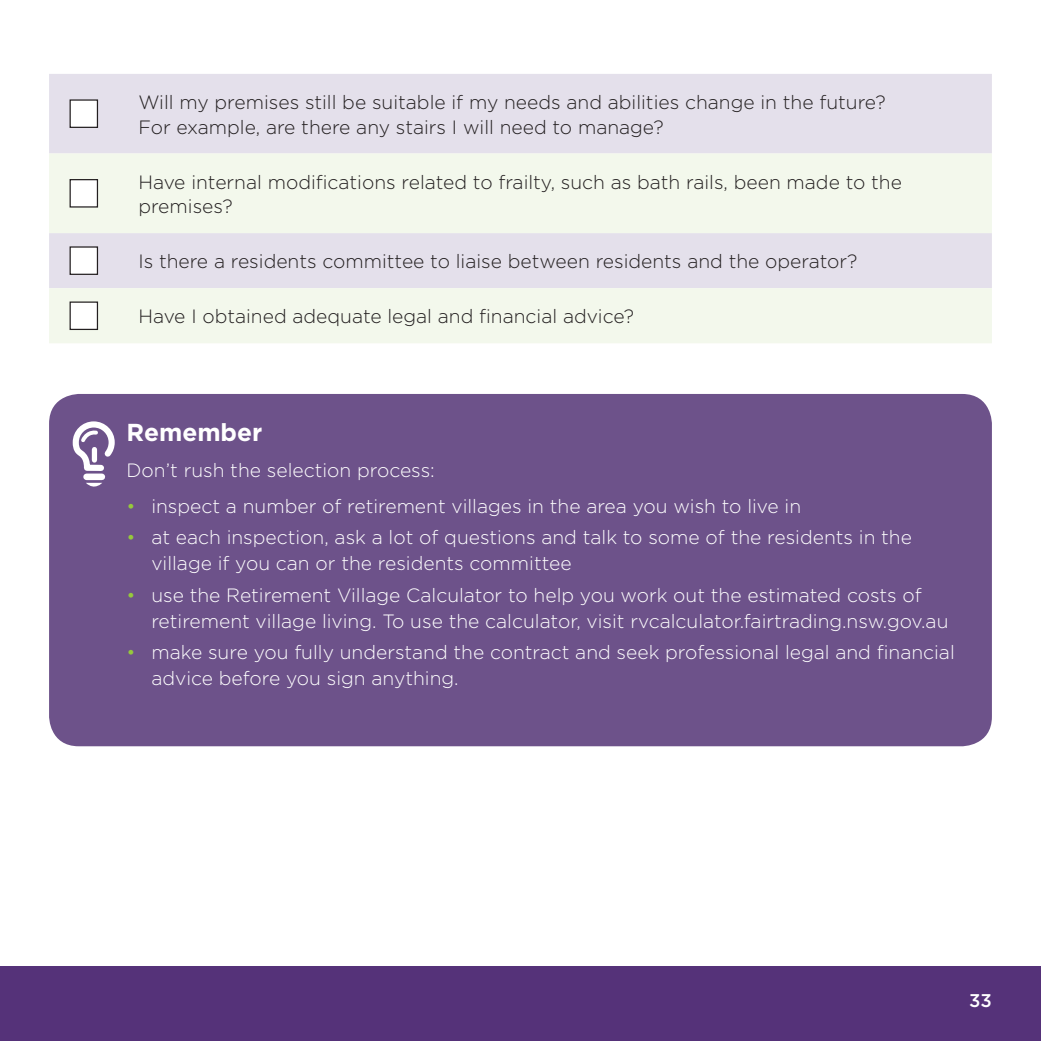
<style>
.page{position:relative;width:1041px;height:1041px;background:#fff}
.page>*{position:absolute;margin:0;border:0;box-sizing:border-box;transform-origin:0 0}
.t1{font:700 24.5px "Gotham";color:#fff}
.t2{font:300 19.25px/26.2px "Gotham";color:#fff}
.t3{font:300 19.25px/24.5px "Gotham";color:#231f20}
.t4{font:500 18.38px "Gotham";color:#fff}
.s1{color:#96c93c}
</style>
<div class="page">
<div style="left:0;top:966px;width:1041px;height:75px;background:#553279"></div>
<div style="left:49px;top:74px;width:943px;height:79px;background:#e4e0eb"></div>
<svg style="left:49px;top:153px;width:943px;height:190px;background:#eef1eb"></svg>
<div style="left:70px;top:100px;width:27px;height:27px;background:#fff"></div>
<div style="left:70px;top:99px;width:28px;height:29px;border:1px solid #231f20"></div>
<div style="left:70px;top:180px;width:27px;height:27px;background:#fff"></div>
<div style="left:70px;top:179px;width:28px;height:29px;border:1px solid #231f20"></div>
<div style="left:70px;top:247px;width:27px;height:27px;background:#fff"></div>
<div style="left:70px;top:246px;width:28px;height:29px;border:1px solid #231f20"></div>
<div style="left:70px;top:302px;width:27px;height:27px;background:#fff"></div>
<div style="left:70px;top:301px;width:28px;height:29px;border:1px solid #231f20"></div>
<div style="left:49px;top:394px;width:943px;height:352px;background:#6d528a;border-radius:30px"></div>
<div style="left:87px;top:473px;width:15px;height:7px;background:#fff"></div>
<svg style="left:86px;top:483px;width:16px;height:4px"></svg>
<svg style="left:72px;top:421px;width:43px;height:53px"></svg>
<p class="t3" style="left:138px;top:91px;width:748px">Will my premises still be suitable if my needs and abilities change in the future?<br>For example, are there any stairs I will need to manage?</p>
<p class="t3" style="left:138px;top:171px;width:765px">Have internal modifications related to frailty, such as bath rails, been made to the premises?</p>
<p class="t3" style="left:138px;top:250px;width:720px">Is there a residents committee to liaise between residents and the operator?</p>
<p class="t3" style="left:138px;top:305px;width:497px">Have I obtained adequate legal and financial advice?</p>
<p class="t1" style="left:127px;top:421px;width:137px">Remember</p>
<p class="t2" style="left:127px;top:458px;width:310px">Don’t rush the selection process:</p>
<p class="t2" style="left:127px;top:494px;width:676px"><span class="s1">•</span> inspect a number of retirement villages in the area you wish to live in</p>
<p class="t2" style="left:151px;top:525px;width:762px;text-indent:-25px"><span class="s1">•</span> at each inspection, ask a lot of questions and talk to some of the residents in the village if you can or the residents committee</p>
<p class="t2" style="left:151px;top:583px;width:798px;text-indent:-25px"><span class="s1">•</span> use the Retirement Village Calculator to help you work out the estimated costs of retirement village living. To use the calculator, visit rvcalculator.fairtrading.nsw.gov.au</p>
<p class="t2" style="left:151px;top:640px;width:805px;text-indent:-25px"><span class="s1">•</span> make sure you fully understand the contract and seek professional legal and financial advice before you sign anything.</p>
<p class="t4" style="left:969px;top:992px;width:24px">33</p>
</div>
